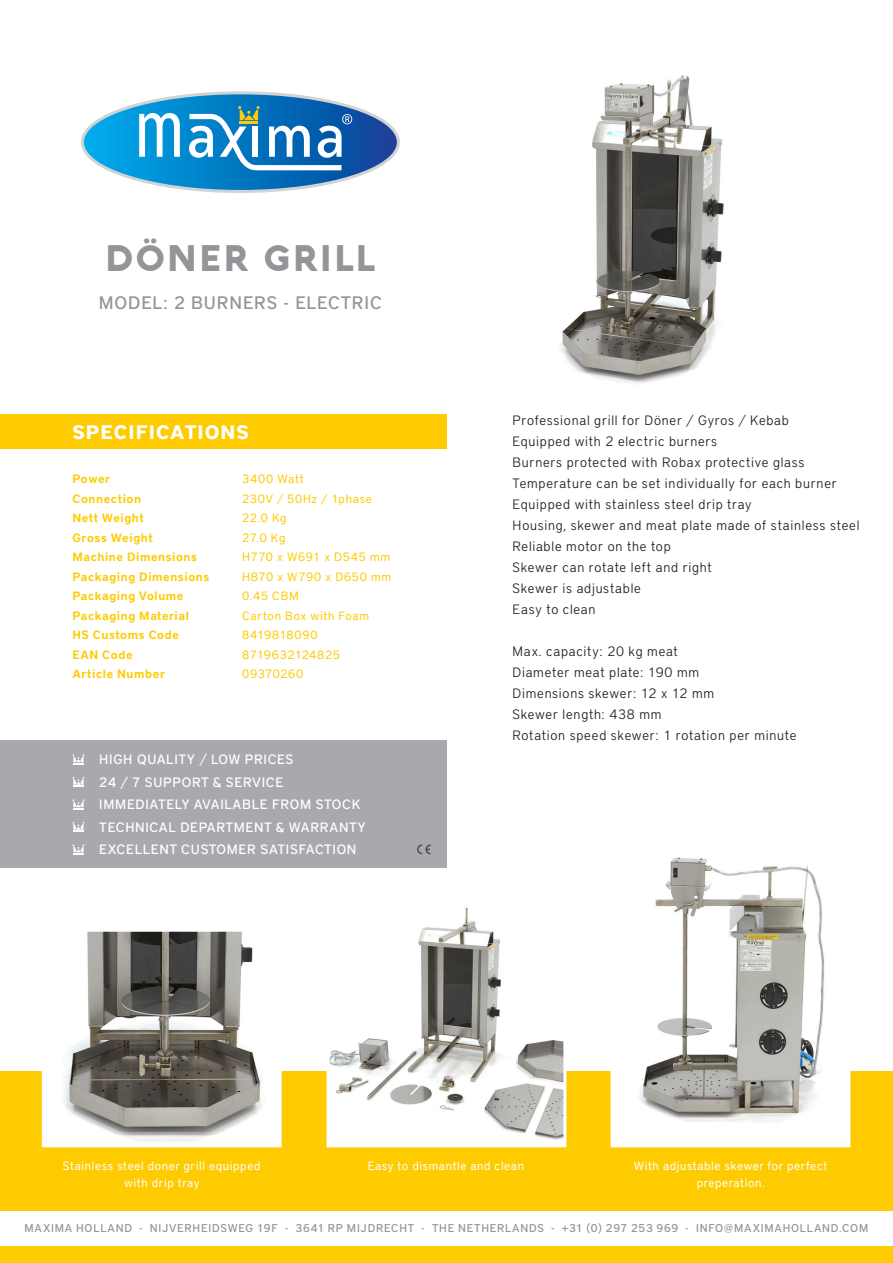
<style>
.page{position:relative;width:893px;height:1263px;background:#fff}
.page>*{position:absolute;margin:0;border:0;box-sizing:border-box;transform-origin:0 0}
.t1{font:900 36px "Aquawax";letter-spacing:.045em;color:#939598}
.t2{font:700 19.5px "District Pro";letter-spacing:.05em;color:#fff}
.t3{font:500 18px "District Pro";letter-spacing:.045em;color:#939598}
.t4{font:300 13.5px "District Pro";letter-spacing:.055em;color:#231f20}
.t5{font:500 13.5px "District Pro";letter-spacing:.05em;color:#fff}
.t6{font:600 12px "District Pro";letter-spacing:.05em;color:#fecb00}
.t7{font:12px "District Pro";letter-spacing:.055em;color:#fecb00}
.t8{font:12px "District Pro";letter-spacing:.05em;color:#fff}
.t9{font:12px "District Pro";letter-spacing:.075em;color:#fecb00}
.t10{font:500 11.25px "District Pro";letter-spacing:.07em;color:#939598}
</style>
<div class="page">
<div style="left:0;top:740px;width:446px;height:128px;background:#a8a9ad"></div>
<div style="left:0;top:1071px;width:893px;height:192px;background:#fecb00"></div>
<div style="left:0;top:415px;width:446px;height:34px;background:#fecb00"></div>
<svg style="left:82px;top:93px;width:316px;height:99px"></svg>
<div style="left:0;top:1211px;width:893px;height:34px;background:#fff"></div>
<svg style="left:73px;top:754px;width:11px;height:10px"></svg>
<svg style="left:73px;top:777px;width:11px;height:10px"></svg>
<svg style="left:73px;top:799px;width:11px;height:10px"></svg>
<svg style="left:73px;top:844px;width:11px;height:10px"></svg>
<svg style="left:73px;top:822px;width:11px;height:10px"></svg>
<svg style="left:417px;top:844px;width:14px;height:10px"></svg>
<img style="left:559px;top:75px;width:165px;height:309px">
<svg style="left:41px;top:931px;width:241px;height:217px"></svg>
<svg style="left:610px;top:857px;width:241px;height:291px"></svg>
<svg style="left:326px;top:907px;width:241px;height:241px"></svg>
<p class="t1" style="left:105px;top:234px;width:272px">DÖNER GRILL</p>
<p class="t3" style="left:99px;top:290px;width:285px">MODEL: 2 BURNERS - ELECTRIC</p>
<p class="t2" style="left:73px;top:418px;width:178px">SPECIFICATIONS</p>
<p class="t6" style="left:73px;top:471px;width:39px">Power</p>
<p class="t6" style="left:73px;top:490px;width:70px">Connection</p>
<p class="t6" style="left:73px;top:510px;width:73px">Nett Weight</p>
<p class="t6" style="left:73px;top:529px;width:82px">Gross Weight</p>
<p class="t6" style="left:73px;top:549px;width:126px">Machine Dimensions</p>
<p class="t6" style="left:73px;top:568px;width:138px">Packaging Dimensions</p>
<p class="t6" style="left:73px;top:588px;width:112px">Packaging Volume</p>
<p class="t6" style="left:73px;top:607px;width:118px">Packaging Material</p>
<p class="t6" style="left:73px;top:627px;width:108px">HS Customs Code</p>
<p class="t6" style="left:73px;top:646px;width:62px">EAN Code</p>
<p class="t6" style="left:73px;top:666px;width:94px">Article Number</p>
<p class="t9" style="left:242px;top:471px;width:63px">3400 Watt</p>
<p class="t7" style="left:242px;top:490px;width:131px">230V / 50Hz / 1phase</p>
<p class="t7" style="left:242px;top:510px;width:46px">22.0 Kg</p>
<p class="t7" style="left:242px;top:529px;width:45px">27.0 Kg</p>
<p class="t7" style="left:242px;top:549px;width:150px">H770 x W691 x D545 mm</p>
<p class="t7" style="left:242px;top:568px;width:151px">H870 x W790 x D650 mm</p>
<p class="t7" style="left:242px;top:588px;width:58px">0.45 CBM</p>
<p class="t7" style="left:242px;top:607px;width:129px">Carton Box with Foam</p>
<p class="t7" style="left:242px;top:627px;width:77px">8419818090</p>
<p class="t7" style="left:242px;top:646px;width:99px">8719632124825</p>
<p class="t7" style="left:242px;top:666px;width:63px">09370260</p>
<p class="t5" style="left:99px;top:750px;width:196px">HIGH QUALITY / LOW PRICES</p>
<p class="t5" style="left:99px;top:773px;width:186px">24 / 7 SUPPORT &amp; SERVICE</p>
<p class="t5" style="left:99px;top:795px;width:263px">IMMEDIATELY AVAILABLE FROM STOCK</p>
<p class="t5" style="left:99px;top:818px;width:268px">TECHNICAL DEPARTMENT &amp; WARRANTY</p>
<p class="t5" style="left:99px;top:840px;width:259px">EXCELLENT CUSTOMER SATISFACTION</p>
<p class="t4" style="left:513px;top:411px;width:278px">Professional grill for Döner / Gyros / Kebab</p>
<p class="t4" style="left:513px;top:432px;width:206px">Equipped with 2 electric burners</p>
<p class="t4" style="left:513px;top:453px;width:293px">Burners protected with Robax protective glass</p>
<p class="t4" style="left:513px;top:474px;width:326px">Temperature can be set individually for each burner</p>
<p class="t4" style="left:513px;top:495px;width:241px">Equipped with stainless steel drip tray</p>
<p class="t4" style="left:513px;top:516px;width:348px">Housing, skewer and meat plate made of stainless steel</p>
<p class="t4" style="left:513px;top:537px;width:160px">Reliable motor on the top</p>
<p class="t4" style="left:513px;top:558px;width:201px">Skewer can rotate left and right</p>
<p class="t4" style="left:513px;top:579px;width:130px">Skewer is adjustable</p>
<p class="t4" style="left:513px;top:600px;width:84px">Easy to clean</p>
<p class="t4" style="left:513px;top:642px;width:167px">Max. capacity: 20 kg meat</p>
<p class="t4" style="left:513px;top:663px;width:188px">Diameter meat plate: 190 mm</p>
<p class="t4" style="left:513px;top:684px;width:203px">Dimensions skewer: 12 x 12 mm</p>
<p class="t4" style="left:513px;top:705px;width:150px">Skewer length: 438 mm</p>
<p class="t4" style="left:513px;top:726px;width:285px">Rotation speed skewer: 1 rotation per minute</p>
<p class="t8" style="left:63px;top:1157px;width:199px">Stainless steel doner grill equipped</p>
<p class="t8" style="left:124px;top:1174px;width:77px">with drip tray</p>
<p class="t8" style="left:368px;top:1157px;width:158px">Easy to dismantle and clean</p>
<p class="t8" style="left:634px;top:1157px;width:195px">With adjustable skewer for perfect</p>
<p class="t8" style="left:697px;top:1174px;width:69px">preperation.</p>
<p class="t10" style="left:25px;top:1221px;width:845px">MAXIMA HOLLAND - NIJVERHEIDSWEG 19F - 3641 RP MIJDRECHT - THE NETHERLANDS - +31 (0) 297 253 969 - INFO@MAXIMAHOLLAND.COM</p>
</div>
